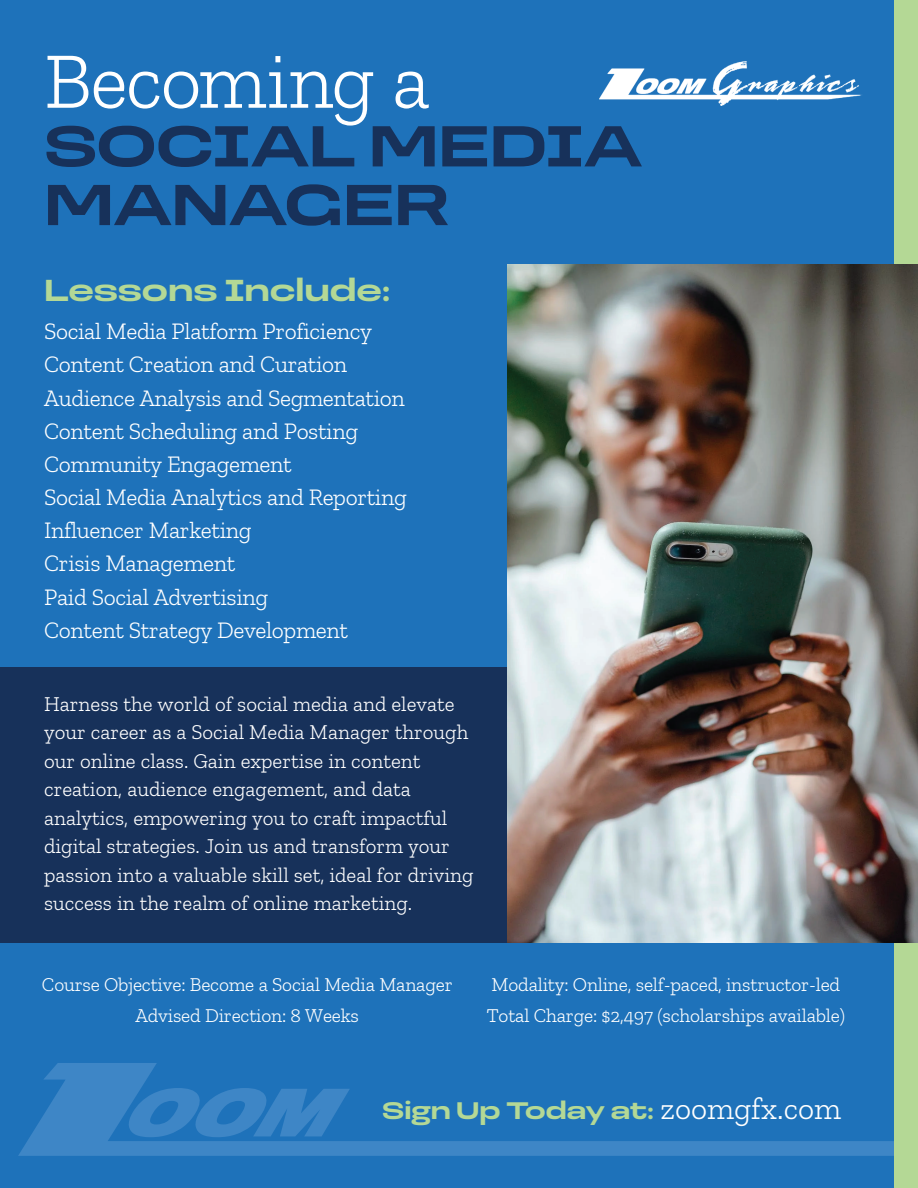
<style>
.page{position:relative;width:918px;height:1188px;background:#1e72ba}
.page>*{position:absolute;margin:0;border:0;box-sizing:border-box;transform-origin:0 0}
.t1{font:300 79.95px "Zilla Slab";letter-spacing:-.025em;color:#fff}
.t2{font:700 60px/58.7px "Loos Extended";letter-spacing:-.02em;color:#17315a}
.t3{font:700 31.65px "Loos Extended";letter-spacing:-.015em;color:#b4d895}
.t4{font:700 24.9px "Loos Extended";letter-spacing:-.01em;color:#b4d895}
.t5{font:300 23.55px/33.2px "Zilla Slab";letter-spacing:-.015em;color:#fff}
.t6{font:300 21px/28.5px "Zilla Slab";color:#fff}
.t7{font:300 19.5px/31.5px "Zilla Slab";letter-spacing:-.01em;color:#fff;text-align:center}
.s1{font-family:"Zilla Slab";font-weight:300;font-size:31.5px;color:#fff}
</style>
<div class="page">
<svg style="left:18px;top:1063px;width:876px;height:93px"></svg>
<svg style="left:128px;top:1088px;width:222px;height:49px"></svg>
<img style="left:600px;top:61px;width:262px;height:45px">
<div style="left:894px;top:0;width:24px;height:1188px;background:#b4d895"></div>
<div style="left:0;top:668px;width:533px;height:275px;background:#17315a"></div>
<img style="left:507px;top:265px;width:411px;height:678px">
<h1 class="t1" style="left:44px;top:37px;width:388px">Becoming a</h1>
<h2 class="t2" style="left:44px;top:113px;width:601px">SOCIAL MEDIA<br>MANAGER</h2>
<h3 class="t3" style="left:44px;top:267px;width:348px">Lessons Include:</h3>
<p class="t5" style="left:44px;top:315px;width:364px">Social Media Platform Proficiency<br>Content Creation and Curation<br>Audience Analysis and Segmentation<br>Content Scheduling and Posting<br>Community Engagement<br>Social Media Analytics and Reporting<br>Influencer Marketing<br>Crisis Management<br>Paid Social Advertising<br>Content Strategy Development</p>
<p class="t6" style="left:44px;top:690px;width:431px">Harness the world of social media and elevate your career as a Social Media Manager through our online class. Gain expertise in content creation, audience engagement, and data analytics, empowering you to craft impactful digital strategies. Join us and transform your passion into a valuable skill set, ideal for driving success in the realm of online marketing.</p>
<p class="t7" style="left:42px;top:969px;width:412px">Course Objective: Become a Social Media Manager<br>Advised Direction: 8 Weeks</p>
<p class="t7" style="left:487px;top:969px;width:360px;text-align:left">Modality: Online, self-paced, instructor-led<br>Total Charge: $2,497 (scholarships available)</p>
<p class="t4" style="left:382px;top:1093px;width:460px">Sign Up Today at: <span class="s1">zoomgfx.com</span></p>
</div>
